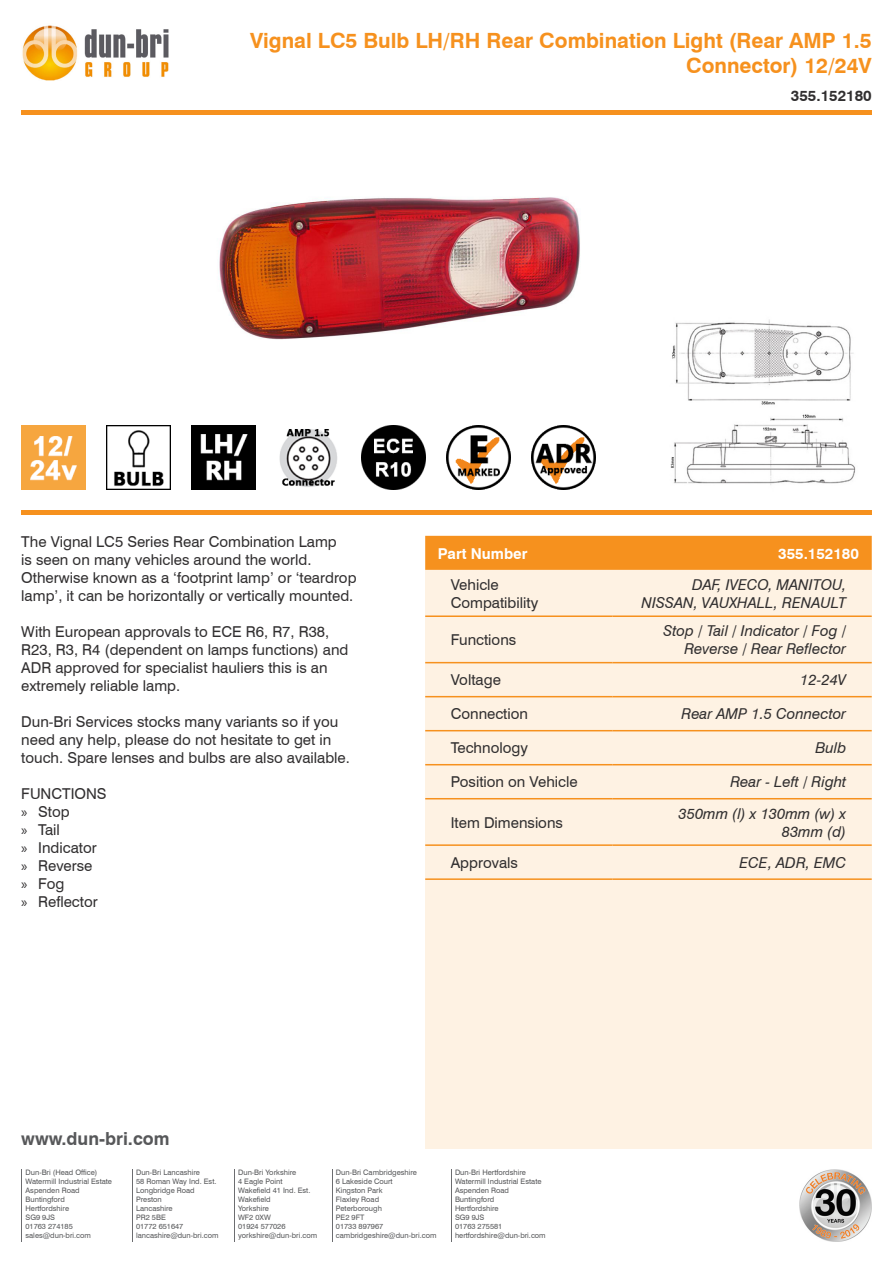
<style>
.page{position:relative;width:893px;height:1263px;background:#fff}
.page>*{position:absolute;margin:0;border:0;box-sizing:border-box;transform-origin:0 0}
.t1{font:700 21px/25.2px "Swiss 721 BT";color:#f6911e;text-align:right}
.t2{font:700 18px "Swiss 721 BT";color:#57585a}
.t3{font:15px/18px "Swiss 721 BT";color:#312f30}
.t4{font:italic 15px/18px "Swiss 721 BT";color:#312f30;text-align:right}
.t5{font:700 15px "Swiss 721 BT";color:#fff}
.t6{font:700 15px "Swiss 721 BT";color:#312f30}
.t7{font:7.5px "Swiss 721 BT";color:#57585a}
.s1{font-family:"Myriad Pro"}
</style>
<div class="page">
<img style="left:22px;top:25px;width:147px;height:56px">
<hr style="left:21px;top:111px;width:851px;height:4px;background:#f6911e">
<div style="left:425px;top:536px;width:447px;height:612px;background:#fef2e3"></div>
<div style="left:425px;top:536px;width:447px;height:34px;background:#f6911e"></div>
<hr style="left:425px;top:615px;width:187px;height:2px;background:#f6911e">
<hr style="left:612px;top:615px;width:260px;height:2px;background:#f6911e">
<hr style="left:425px;top:662px;width:187px;height:1px;background:#f6911e">
<hr style="left:612px;top:662px;width:260px;height:1px;background:#f6911e">
<hr style="left:425px;top:696px;width:187px;height:1px;background:#f6911e">
<hr style="left:612px;top:696px;width:260px;height:1px;background:#f6911e">
<hr style="left:425px;top:730px;width:187px;height:1px;background:#f6911e">
<hr style="left:612px;top:730px;width:260px;height:1px;background:#f6911e">
<hr style="left:425px;top:764px;width:187px;height:1px;background:#f6911e">
<hr style="left:612px;top:764px;width:260px;height:1px;background:#f6911e">
<hr style="left:425px;top:798px;width:187px;height:1px;background:#f6911e">
<hr style="left:612px;top:798px;width:260px;height:1px;background:#f6911e">
<hr style="left:425px;top:844px;width:187px;height:2px;background:#f6911e">
<hr style="left:612px;top:844px;width:260px;height:2px;background:#f6911e">
<hr style="left:425px;top:878px;width:187px;height:2px;background:#f6911e">
<hr style="left:612px;top:878px;width:260px;height:2px;background:#f6911e">
<img style="left:799px;top:1169px;width:73px;height:73px">
<img style="left:21px;top:425px;width:64px;height:64px">
<hr style="left:21px;top:1169px;width:1px;height:73px;background:#6c6d70">
<hr style="left:132px;top:1169px;width:1px;height:73px;background:#6c6d70">
<hr style="left:234px;top:1169px;width:1px;height:73px;background:#6c6d70">
<hr style="left:332px;top:1169px;width:1px;height:73px;background:#6c6d70">
<hr style="left:451px;top:1169px;width:1px;height:73px;background:#6c6d70">
<img style="left:106px;top:425px;width:64px;height:64px">
<img style="left:191px;top:425px;width:64px;height:64px">
<img style="left:279px;top:429px;width:58px;height:58px">
<img style="left:361px;top:425px;width:64px;height:64px">
<img style="left:446px;top:425px;width:64px;height:64px">
<img style="left:531px;top:425px;width:64px;height:64px">
<img style="left:218px;top:197px;width:362px;height:143px">
<img style="left:670px;top:319px;width:186px;height:166px">
<hr style="left:21px;top:510px;width:851px;height:4px;background:#f6911e">
<p class="t1" style="left:250px;top:28px;width:623px">Vignal LC5 Bulb LH/RH Rear Combination Light (Rear AMP 1.5<br>Connector) 12/24V</p>
<p class="t6" style="left:791px;top:86px;width:82px">355.152180</p>
<p class="t3" style="left:21px;top:533px;width:337px">The Vignal LC5 Series Rear Combination Lamp<br>is seen on many vehicles around the world.<br>Otherwise known as a ‘footprint lamp’ or ‘teardrop lamp’, it can be horizontally or vertically mounted.</p>
<p class="t3" style="left:21px;top:623px;width:329px">With European approvals to ECE R6, R7, R38, R23, R3, R4 (dependent on lamps functions) and ADR approved for specialist hauliers this is an extremely reliable lamp.</p>
<p class="t3" style="left:21px;top:713px;width:330px">Dun-Bri Services stocks many variants so if you need any help, please do not hesitate to get in touch. Spare lenses and bulbs are also available.</p>
<p class="t3" style="left:21px;top:785px;width:87px">FUNCTIONS</p>
<p class="t3" style="left:21px;top:803px;width:50px"><span class="s1">»</span> Stop</p>
<p class="t3" style="left:21px;top:821px;width:40px"><span class="s1">»</span> Tail</p>
<p class="t3" style="left:21px;top:839px;width:77px"><span class="s1">»</span> Indicator</p>
<p class="t3" style="left:21px;top:857px;width:73px"><span class="s1">»</span> Reverse</p>
<p class="t3" style="left:21px;top:875px;width:45px"><span class="s1">»</span> Fog</p>
<p class="t3" style="left:21px;top:893px;width:78px"><span class="s1">»</span> Reflector</p>
<p class="t5" style="left:438px;top:544px;width:91px">Part Number</p>
<p class="t5" style="left:778px;top:544px;width:82px">355.152180</p>
<p class="t3" style="left:451px;top:575px;width:89px">Vehicle<br>Compatibility</p>
<p class="t4" style="left:642px;top:575px;width:206px">DAF, IVECO, MANITOU,<br>NISSAN, VAUXHALL, RENAULT</p>
<p class="t3" style="left:451px;top:631px;width:67px">Functions</p>
<p class="t4" style="left:664px;top:622px;width:184px">Stop / Tail / Indicator / Fog /<br>Reverse / Rear Reflector</p>
<p class="t3" style="left:451px;top:671px;width:52px">Voltage</p>
<p class="t4" style="left:800px;top:671px;width:47px">12-24V</p>
<p class="t3" style="left:451px;top:705px;width:79px">Connection</p>
<p class="t4" style="left:681px;top:705px;width:166px">Rear AMP 1.5 Connector</p>
<p class="t3" style="left:451px;top:739px;width:79px">Technology</p>
<p class="t4" style="left:815px;top:739px;width:32px">Bulb</p>
<p class="t3" style="left:451px;top:773px;width:128px">Position on Vehicle</p>
<p class="t4" style="left:730px;top:773px;width:117px">Rear - Left / Right</p>
<p class="t3" style="left:451px;top:813px;width:114px">Item Dimensions</p>
<p class="t4" style="left:679px;top:804px;width:169px">350mm (l) x 130mm (w) x<br>83mm (d)</p>
<p class="t3" style="left:451px;top:853px;width:69px">Approvals</p>
<p class="t4" style="left:739px;top:853px;width:108px">ECE, ADR, EMC</p>
<p class="t2" style="left:21px;top:1127px;width:150px">www.dun-bri.com</p>
<p class="t7" style="left:26px;top:1168px;width:73px">Dun-Bri (Head Office)</p>
<p class="t7" style="left:26px;top:1177px;width:88px">Watermill Industrial Estate</p>
<p class="t7" style="left:26px;top:1186px;width:56px">Aspenden Road</p>
<p class="t7" style="left:26px;top:1195px;width:41px">Buntingford</p>
<p class="t7" style="left:26px;top:1204px;width:45px">Hertfordshire</p>
<p class="t7" style="left:26px;top:1213px;width:31px">SG9 9JS</p>
<p class="t7" style="left:26px;top:1222px;width:49px">01763 274185</p>
<p class="t7" style="left:26px;top:1231px;width:67px">sales@dun-bri.com</p>
<p class="t7" style="left:136px;top:1168px;width:65px">Dun-Bri Lancashire</p>
<p class="t7" style="left:136px;top:1177px;width:82px">58 Roman Way Ind. Est.</p>
<p class="t7" style="left:136px;top:1186px;width:60px">Longbridge Road</p>
<p class="t7" style="left:136px;top:1195px;width:27px">Preston</p>
<p class="t7" style="left:136px;top:1204px;width:38px">Lancashire</p>
<p class="t7" style="left:136px;top:1213px;width:31px">PR2 5BE</p>
<p class="t7" style="left:136px;top:1222px;width:49px">01772 651647</p>
<p class="t7" style="left:136px;top:1231px;width:84px">lancashire@dun-bri.com</p>
<p class="t7" style="left:238px;top:1168px;width:60px">Dun-Bri Yorkshire</p>
<p class="t7" style="left:238px;top:1177px;width:46px">4 Eagle Point</p>
<p class="t7" style="left:238px;top:1186px;width:74px">Wakefield 41 Ind. Est.</p>
<p class="t7" style="left:238px;top:1195px;width:34px">Wakefield</p>
<p class="t7" style="left:238px;top:1204px;width:32px">Yorkshire</p>
<p class="t7" style="left:238px;top:1213px;width:34px">WF2 0XW</p>
<p class="t7" style="left:238px;top:1222px;width:49px">01924 577026</p>
<p class="t7" style="left:238px;top:1231px;width:80px">yorkshire@dun-bri.com</p>
<p class="t7" style="left:336px;top:1168px;width:83px">Dun-Bri Cambridgeshire</p>
<p class="t7" style="left:336px;top:1177px;width:58px">6 Lakeside Court</p>
<p class="t7" style="left:336px;top:1186px;width:48px">Kingston Park</p>
<p class="t7" style="left:336px;top:1195px;width:45px">Flaxley Road</p>
<p class="t7" style="left:336px;top:1204px;width:48px">Peterborough</p>
<p class="t7" style="left:336px;top:1213px;width:30px">PE2 9FT</p>
<p class="t7" style="left:336px;top:1222px;width:49px">01733 897967</p>
<p class="t7" style="left:336px;top:1231px;width:102px">cambridgeshire@dun-bri.com</p>
<p class="t7" style="left:455px;top:1168px;width:73px">Dun-Bri Hertfordshire</p>
<p class="t7" style="left:455px;top:1177px;width:88px">Watermill Industrial Estate</p>
<p class="t7" style="left:455px;top:1186px;width:56px">Aspenden Road</p>
<p class="t7" style="left:455px;top:1195px;width:41px">Buntingford</p>
<p class="t7" style="left:455px;top:1204px;width:45px">Hertfordshire</p>
<p class="t7" style="left:455px;top:1213px;width:31px">SG9 9JS</p>
<p class="t7" style="left:455px;top:1222px;width:49px">01763 275581</p>
<p class="t7" style="left:455px;top:1231px;width:92px">hertfordshire@dun-bri.com</p>
</div>
